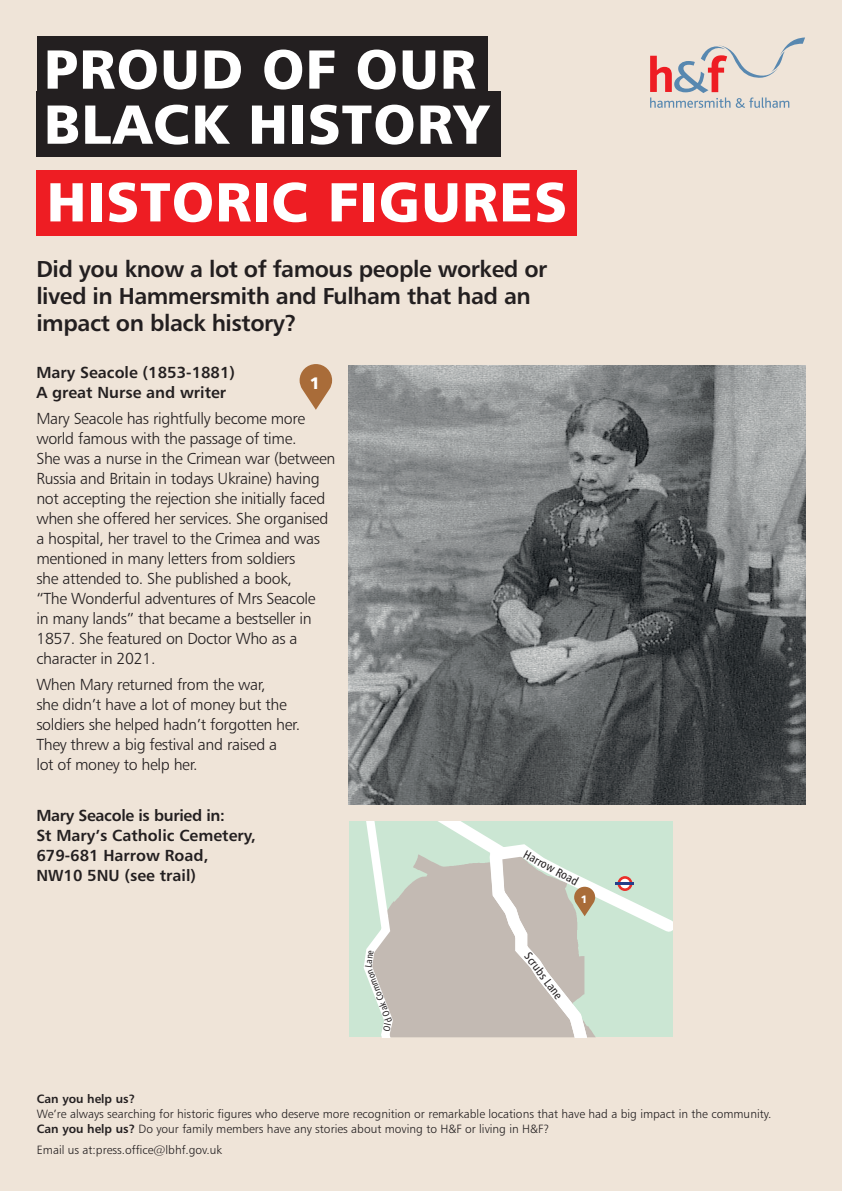
<style>
.page{position:relative;width:842px;height:1191px;background:#efe4d8}
.page>*{position:absolute;margin:0;border:0;box-sizing:border-box;transform-origin:0 0}
.t1{font:55px/77.7px "Humanist 777 BT Black B";letter-spacing:.02em;color:#fff}
.t2{font:23px/27px "Humanist 777 BT Bold B";letter-spacing:-.02em;color:#231f20}
.t3{font:16.7px "Humanist 777 BT Black B";color:#fff}
.t4{font:16px/20px "Humanist 777 BT Light B";letter-spacing:-.02em;color:#231f20}
.t5{font:16px/20px "Humanist 777 BT Bold B";color:#231f20}
.t6{font:12px/15px "Humanist 777 BT Light B";color:#231f20}
.t7{font:12px "Humanist 777 BT Bold B";color:#231f20}
.t8{font:11.9px "Humanist 777 BT Roman Condensed B";color:#231f20}
.t9{font:10.8px "Humanist 777 BT Black B";color:#fff}
.t10{font:9.5px "Humanist 777 BT Roman Condensed B";color:#231f20}
.s1{font-family:"Humanist 777 BT Bold B"}
</style>
<div class="page">
<svg style="left:650px;top:37px;width:155px;height:71px"></svg>
<div style="left:37px;top:91px;width:464px;height:66px;background:#231f20"></div>
<div style="left:37px;top:170px;width:540px;height:65px;background:#ee1d23"></div>
<div style="left:37px;top:36px;width:451px;height:66px;background:#231f20"></div>
<img style="left:349px;top:365px;width:456px;height:439px">
<svg style="left:300px;top:364px;width:32px;height:46px"></svg>
<svg style="left:349px;top:821px;width:324px;height:216px;background:#ccd4c8"></svg>
<h1 class="t1" style="left:44px;top:29px;width:434px">PROUD OF OUR</h1>
<h1 class="t1" style="left:44px;top:84px;width:525px">BLACK HISTORY<br>HISTORIC FIGURES</h1>
<h2 class="t2" style="left:36px;top:254px;width:512px">Did you know a lot of famous people worked or lived in Hammersmith and Fulham that had an impact on black history?</h2>
<p class="t5" style="left:36px;top:362px;width:200px">Mary Seacole (1853-1881)<br>A great Nurse and writer</p>
<p class="t4" style="left:36px;top:408px;width:301px">Mary Seacole has rightfully become more world famous with the passage of time.<br>She was a nurse in the Crimean war (between Russia and Britain in todays Ukraine) having not accepting the rejection she initially faced when she offered her services. She organised a hospital, her travel to the Crimea and was mentioned in many letters from soldiers<br>she attended to. She published a book,<br>“The Wonderful adventures of Mrs Seacole<br>in many lands” that became a bestseller in 1857. She featured on Doctor Who as a character in 2021.</p>
<p class="t4" style="left:36px;top:674px;width:265px">When Mary returned from the war,<br>she didn’t have a lot of money but the soldiers she helped hadn’t forgotten her.<br>They threw a big festival and raised a<br>lot of money to help her.</p>
<p class="t5" style="left:36px;top:805px;width:221px">Mary Seacole is buried in:<br>St Mary’s Catholic Cemetery,<br>679-681 Harrow Road,<br>NW10 5NU (see trail)</p>
<p class="t3" style="left:310px;top:372px;width:12px">1</p>
<p class="t8" style="left:528px;top:846px;width:62px;rotate:29deg">Harrow Road</p>
<p class="t10" style="left:362px;top:966px;width:19px;rotate:-82deg">Lane</p>
<p class="t10" style="left:384px;top:1024px;width:58px;rotate:-111deg">d Oak Common</p>
<p class="t8" style="left:533px;top:949px;width:56px;rotate:53deg">Scrubs Lane</p>
<p class="t9" style="left:581px;top:892px;width:8px">1</p>
<p class="t7" style="left:37px;top:1091px;width:100px">Can you help us?</p>
<p class="t6" style="left:37px;top:1106px;width:736px">We’re always searching for historic figures who deserve more recognition or remarkable locations that have had a big impact in the community.<br><span class="s1">Can you help us?</span> Do your family members have any stories about moving to H&amp;F or living in H&amp;F?</p>
<p class="t6" style="left:37px;top:1142px;width:187px">Email us at:press.office@lbhf.gov.uk</p>
</div>
